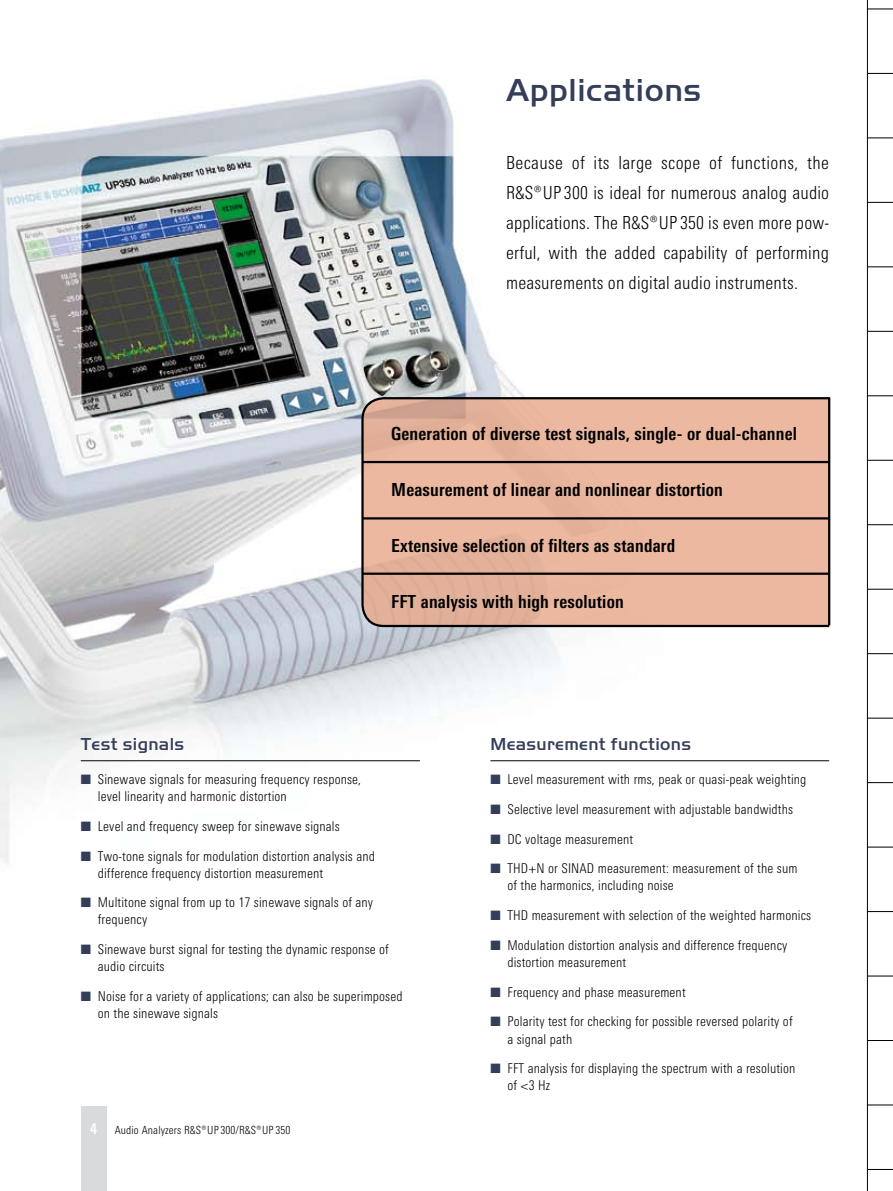
<style>
.page{position:relative;width:893px;height:1191px;background:#fff}
.page>*{position:absolute;margin:0;border:0;box-sizing:border-box;transform-origin:0 0}
.t1{font:33px "Handel Gothic EF Medium";letter-spacing:.02em;color:#353e59}
.t2{font:300 18px/30px "RS Univers Cond";letter-spacing:.01em;color:#000;text-align:justify}
.t3{font:700 18px "RS Univers Cond";letter-spacing:.01em;color:#000}
.t4{font:18px "Handel Gothic EF Medium";letter-spacing:.02em;color:#353e59}
.t5{font:700 15px "RS Univers Cond";color:#fff}
.t6{font:300 13.5px/17px "RS Univers Cond";letter-spacing:.01em;color:#000}
.t7{font:13.5px "Zapf Dingbats";color:#353e59}
.t8{font:300 11.25px "RS Univers Cond";letter-spacing:.01em;color:#000}
</style>
<div class="page">
<img style="left:0;top:0;width:867px;height:1191px">
<div style="left:81px;top:1106px;width:25px;height:85px;background:#d8dadc"></div>
<hr style="left:867px;top:0;width:1px;height:1191px;background:#000">
<svg style="left:868px;top:8px;width:25px;height:1162px"></svg>
<svg style="left:360px;top:396px;width:471px;height:232px;background:#dfaf98"></svg>
<hr style="left:362px;top:517px;width:467px;height:2px;background:#000">
<hr style="left:362px;top:572px;width:467px;height:3px;background:#000">
<hr style="left:490px;top:760px;width:339px;height:1px;background:#000">
<hr style="left:81px;top:760px;width:339px;height:1px;background:#000">
<h1 class="t1" style="left:506px;top:71px;width:197px">Applications</h1>
<h2 class="t2" style="left:506px;top:148px;width:325px">Because of its large scope of functions, the ¸UP 300 is ideal for numerous analog audio applications. The ¸UP 350 is even more pow&shy;erful, with the added capability of performing measurements on digital audio instruments.</h2>
<h2 class="t3" style="left:391px;top:423px;width:407px">Generation of diverse test signals, single- or dual-channel</h2>
<h2 class="t3" style="left:391px;top:479px;width:333px">Measurement of linear and nonlinear distortion</h2>
<h2 class="t3" style="left:391px;top:535px;width:285px">Extensive selection of filters as standard</h2>
<h2 class="t3" style="left:391px;top:590px;width:234px">FFT analysis with high resolution</h2>
<h2 class="t4" style="left:81px;top:733px;width:105px">Test signals</h2>
<p class="t6" style="left:98px;top:770px;width:265px">Sinewave signals for measuring frequency response, level linearity and harmonic distortion</p>
<p class="t6" style="left:98px;top:817px;width:243px">Level and frequency sweep for sinewave signals</p>
<p class="t6" style="left:98px;top:847px;width:279px">Two-tone signals for modulation distortion analysis and difference frequency distortion measurement</p>
<p class="t6" style="left:98px;top:894px;width:277px">Multitone signal from up to 17 sinewave signals of any frequency</p>
<p class="t6" style="left:98px;top:941px;width:293px">Sinewave burst signal for testing the dynamic response of audio circuits</p>
<p class="t6" style="left:98px;top:987px;width:306px">Noise for a variety of applications; can also be superimposed on the sinewave signals</p>
<p class="t7" style="left:81px;top:773px;width:12px">■</p>
<p class="t7" style="left:81px;top:819px;width:12px">■</p>
<p class="t7" style="left:81px;top:849px;width:12px">■</p>
<p class="t7" style="left:81px;top:896px;width:12px">■</p>
<p class="t7" style="left:81px;top:943px;width:12px">■</p>
<p class="t7" style="left:81px;top:990px;width:12px">■</p>
<p class="t5" style="left:90px;top:1120px;width:9px">4</p>
<p class="t8" style="left:180px;top:1124px;width:82px">¸UP30 /UP350</p>
<p class="t8" style="left:115px;top:1124px;width:177px">Audio Analyzers ¸UP 300/¸UP 350</p>
<h2 class="t4" style="left:490px;top:733px;width:202px">Measurement functions</h2>
<p class="t6" style="left:507px;top:770px;width:300px">Level measurement with rms, peak or quasi-peak weighting</p>
<p class="t6" style="left:507px;top:800px;width:287px">Selective level measurement with adjustable bandwidths</p>
<p class="t6" style="left:507px;top:830px;width:127px">DC voltage measurement</p>
<p class="t6" style="left:507px;top:860px;width:292px">THD+N or SINAD measurement: measurement of the sum of the harmonics, including noise</p>
<p class="t6" style="left:507px;top:907px;width:305px">THD measurement with selection of the weighted harmonics</p>
<p class="t6" style="left:507px;top:936px;width:281px">Modulation distortion analysis and difference frequency distortion measurement</p>
<p class="t6" style="left:507px;top:983px;width:180px">Frequency and phase measurement</p>
<p class="t6" style="left:507px;top:1013px;width:287px">Polarity test for checking for possible reversed polarity of a signal path</p>
<p class="t6" style="left:507px;top:1060px;width:290px">FFT analysis for displaying the spectrum with a resolution of &lt;3 Hz</p>
<p class="t7" style="left:490px;top:773px;width:12px">■</p>
<p class="t7" style="left:490px;top:802px;width:12px">■</p>
<p class="t7" style="left:490px;top:832px;width:12px">■</p>
<p class="t7" style="left:490px;top:862px;width:12px">■</p>
<p class="t7" style="left:490px;top:909px;width:12px">■</p>
<p class="t7" style="left:490px;top:938px;width:12px">■</p>
<p class="t7" style="left:490px;top:985px;width:12px">■</p>
<p class="t7" style="left:490px;top:1015px;width:12px">■</p>
<p class="t7" style="left:490px;top:1062px;width:12px">■</p>
</div>
